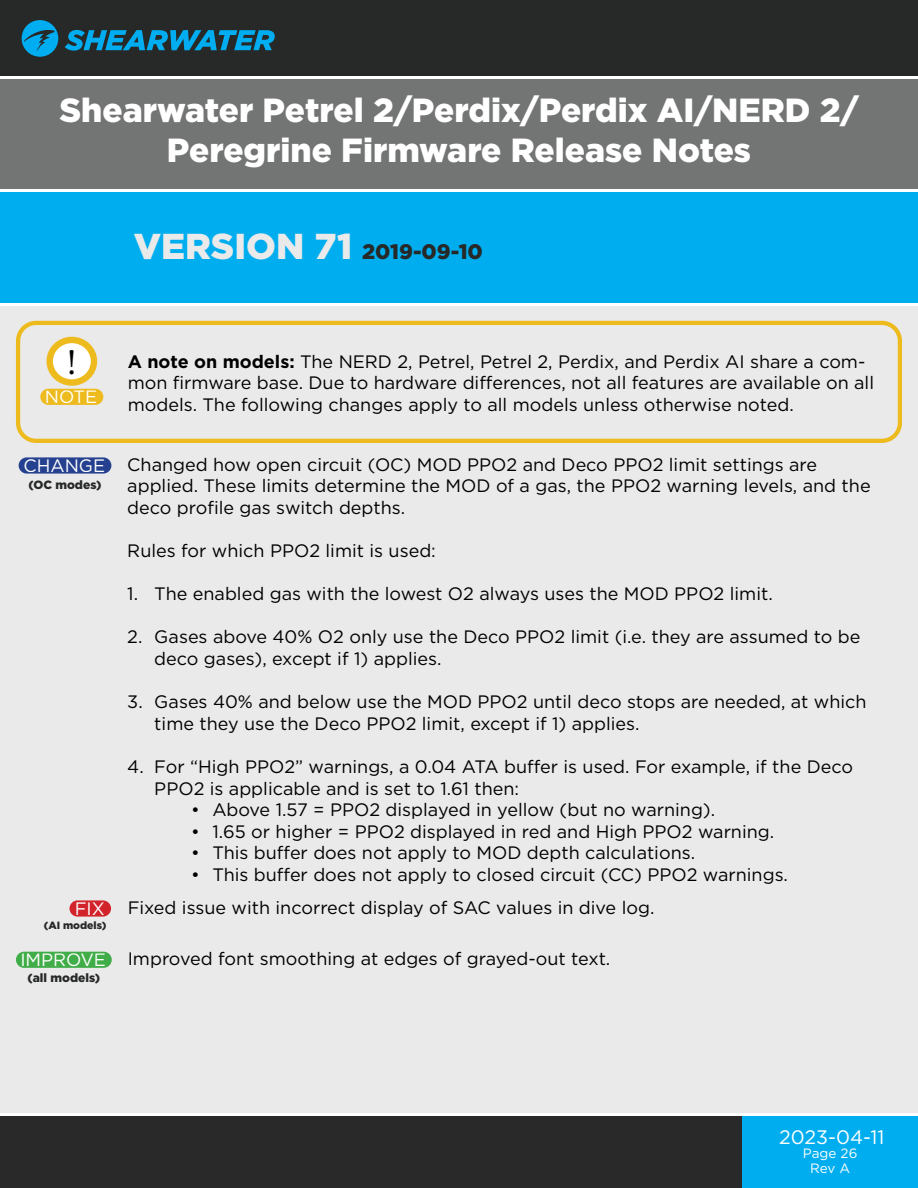
<style>
.page{position:relative;width:918px;height:1188px;background:#fff}
.page>*{position:absolute;margin:0;border:0;box-sizing:border-box;transform-origin:0 0}
.t1{font:36px "Minion Pro";color:#000}
.t2{font:900 33.45px/40.2px "Gotham HTF";color:#fff;text-align:center}
.t3{font:900 21px "Gotham HTF";color:#272828}
.t4{font:19.5px "Gotham HTF";color:#fff}
.t5{font:18px/21.6px "Gotham HTF";color:#000}
.t6{font:18px "Gotham HTF";color:#fff}
.t7{font:13.5px "Gotham HTF";letter-spacing:-.005em;color:#fff}
.t8{font:900 12px "Gotham HTF";color:#272828}
.t9{font:900 10.5px "Gotham HTF";color:#272828}
.s1{font-size:36px;color:#eaeaea}
.s2{font-weight:700}
.s3{color:#fff}
</style>
<div class="page">
<div style="left:0;top:0;width:918px;height:77px;background:#272828"></div>
<div style="left:0;top:1114px;width:918px;height:74px;background:#292929"></div>
<div style="left:0;top:305px;width:918px;height:809px;background:#eaeaea"></div>
<svg style="left:65px;top:30px;width:210px;height:21px"></svg>
<svg style="left:22px;top:20px;width:36px;height:37px"></svg>
<div style="left:0;top:191px;width:918px;height:114px;background:#00aeef"></div>
<div style="left:0;top:77px;width:918px;height:114px;background:#737474"></div>
<div style="left:742px;top:1114px;width:176px;height:74px;background:#00aeef"></div>
<hr style="left:0;top:76px;width:918px;height:3px;background:#fff">
<hr style="left:0;top:189px;width:918px;height:3px;background:#fff">
<hr style="left:0;top:303px;width:918px;height:3px;background:#fff">
<hr style="left:0;top:1113px;width:918px;height:3px;background:#fff">
<div style="left:16px;top:321px;width:886px;height:122px;border:4px solid #edbb1d;border-radius:18px"></div>
<div style="left:41px;top:389px;width:62px;height:15px;background:#edbb1d;border-radius:7px"></div>
<div style="left:40px;top:389px;width:63px;height:16px;border:2px solid #edbb1d;border-radius:7px"></div>
<svg style="left:50px;top:340px;width:44px;height:43px"></svg>
<div style="left:47px;top:337px;width:50px;height:49px;border:6px solid #edbb1d;border-radius:50%"></div>
<div style="left:19px;top:458px;width:92px;height:15px;background:#25408f;border-radius:7px"></div>
<div style="left:19px;top:457px;width:92px;height:17px;border:2px solid #25408f;border-radius:7px"></div>
<div style="left:70px;top:901px;width:40px;height:15px;background:#d2232a;border-radius:7px"></div>
<div style="left:69px;top:900px;width:42px;height:17px;border:2px solid #d2232a;border-radius:7px"></div>
<div style="left:17px;top:952px;width:94px;height:15px;background:#41ad49;border-radius:7px"></div>
<div style="left:16px;top:952px;width:96px;height:16px;border:2px solid #41ad49;border-radius:7px"></div>
<h2 class="t2" style="left:59px;top:89px;width:801px">Shearwater Petrel 2/Perdix/Perdix AI/NERD 2/<br>Peregrine Firmware Release Notes</h2>
<p class="t3" style="left:134px;top:239px;width:351px"><span class="s1">VERSION 71</span> 2019-09-10</p>
<h1 class="t1" style="left:67px;top:339px;width:11px">!</h1>
<p class="t6" style="left:45px;top:387px;width:54px">NOTE</p>
<p class="t5" style="left:128px;top:350px;width:748px"><span class="s2">A note on models:</span> The NERD 2, Petrel, Petrel 2, Perdix, and Perdix AI share a com&shy;mon firmware base. Due to hardware differences, not all features are available on all models. The following changes apply to all models unless otherwise noted.</p>
<p class="t5" style="left:127px;top:453px;width:745px;text-indent:-104px"><span class="s3">CHANGE</span> Changed how open circuit (OC) MOD PPO2 and Deco PPO2 limit settings are applied. These limits determine the MOD of a gas, the PPO2 warning levels, and the deco profile gas switch depths.</p>
<p class="t5" style="left:127px;top:540px;width:310px">Rules for which PPO2 limit is used:</p>
<p class="t5" style="left:127px;top:583px;width:647px">1. The enabled gas with the lowest O2 always uses the MOD PPO2 limit.</p>
<p class="t5" style="left:154px;top:626px;width:708px;text-indent:-27px">2. Gases above 40% O2 only use the Deco PPO2 limit (i.e. they are assumed to be deco gases), except if 1) applies.</p>
<p class="t5" style="left:154px;top:691px;width:714px;text-indent:-27px">3. Gases 40% and below use the MOD PPO2 until deco stops are needed, at which time they use the Deco PPO2 limit, except if 1) applies.</p>
<p class="t5" style="left:154px;top:756px;width:700px;text-indent:-27px">4. For “High PPO2” warnings, a 0.04 ATA buffer is used. For example, if the Deco<br>PPO2 is applicable and is set to 1.61 then:</p>
<p class="t5" style="left:191px;top:799px;width:526px">• Above 1.57 = PPO2 displayed in yellow (but no warning).</p>
<p class="t5" style="left:191px;top:820px;width:585px">• 1.65 or higher = PPO2 displayed in red and High PPO2 warning.</p>
<p class="t5" style="left:191px;top:842px;width:506px">• This buffer does not apply to MOD depth calculations.</p>
<p class="t5" style="left:191px;top:864px;width:598px">• This buffer does not apply to closed circuit (CC) PPO2 warnings.</p>
<p class="t8" style="left:28px;top:477px;width:75px">(OC modes)</p>
<p class="t5" style="left:128px;top:896px;width:528px">Fixed issue with incorrect display of SAC values in dive log.</p>
<p class="t5" style="left:20px;top:947px;width:591px"><span class="s3">IMPROVE</span> Improved font smoothing at edges of grayed-out text.</p>
<p class="t8" style="left:27px;top:971px;width:74px">(all models)</p>
<p class="t6" style="left:75px;top:899px;width:32px">FIX</p>
<p class="t9" style="left:44px;top:919px;width:64px">(AI models)</p>
<p class="t4" style="left:779px;top:1126px;width:107px">2023-04-11</p>
<p class="t7" style="left:810px;top:1160px;width:41px">Rev A</p>
<p class="t7" style="left:803px;top:1146px;width:56px">Page 26</p>
</div>
